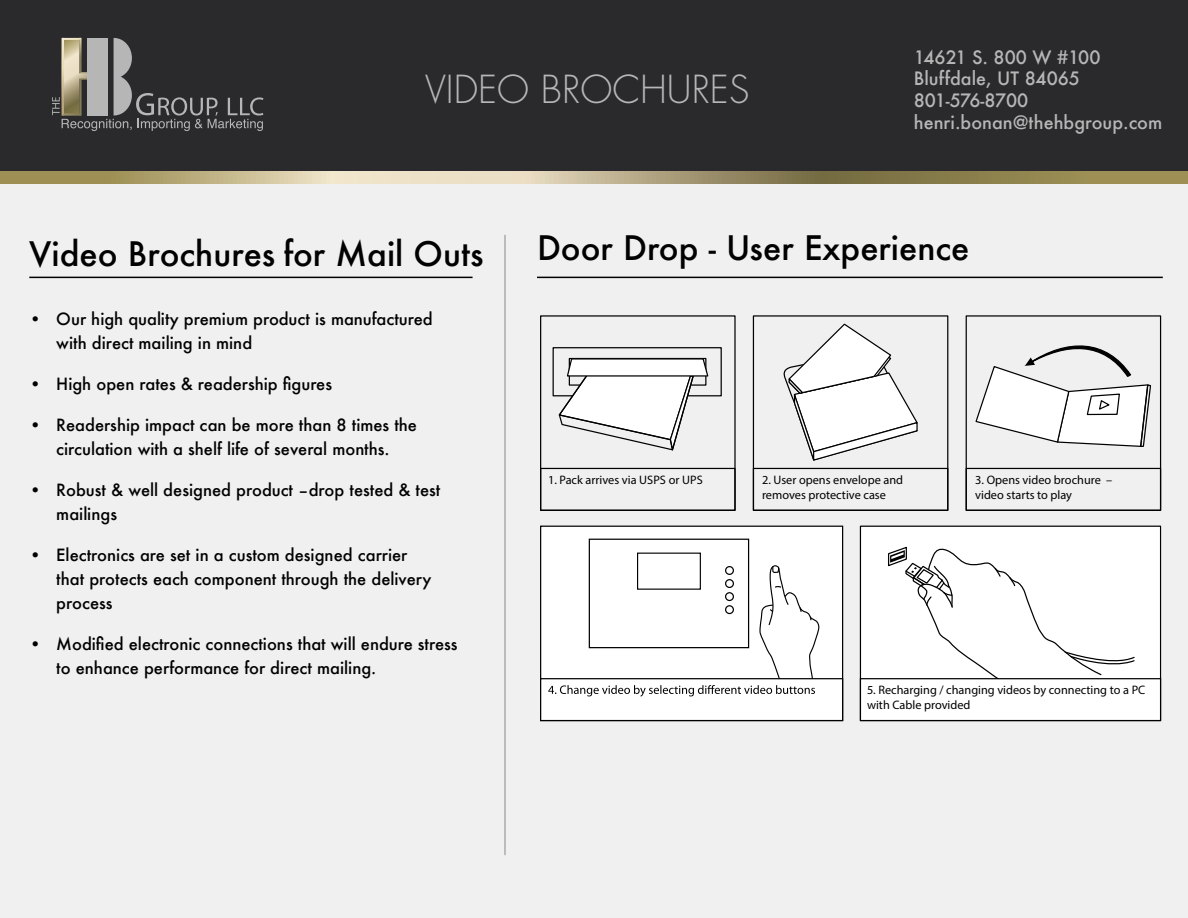
<style>
.page{position:relative;width:1188px;height:918px;background:#fff}
.page>*{position:absolute;margin:0;border:0;box-sizing:border-box;transform-origin:0 0}
.t1{font:300 37.65px "Futura";color:#b6b6b6}
.t2{font:500 33px "Futura";color:#010101}
.t3{font:500 18px/21.6px "Futura";color:#b6b6b6}
.t4{font:500 16.5px/24px "Futura";color:#010101}
.t5{font:12.3px/14.7px "Myriad Pro";color:#010101}
</style>
<div class="page">
<div style="left:0;top:0;width:1187px;height:918px;background:#f1f0f0"></div>
<svg style="left:0;top:170px;width:1187px;height:13px;background:#a59a73"></svg>
<div style="left:0;top:0;width:1187px;height:170px;background:#2a2a2c"></div>
<svg style="left:52px;top:38px;width:211px;height:93px"></svg>
<div style="left:860px;top:526px;width:301px;height:195px;background:#fff"></div>
<hr style="left:29px;top:277px;width:444px;height:1px;background:#010101">
<div style="left:553px;top:347px;width:169px;height:49px;border:1px solid #010101"></div>
<svg style="left:557px;top:357px;width:152px;height:94px"></svg>
<svg style="left:783px;top:323px;width:135px;height:138px"></svg>
<svg style="left:975px;top:345px;width:176px;height:102px"></svg>
<div style="left:540px;top:315px;width:196px;height:196px;border:1px solid #010101"></div>
<div style="left:541px;top:526px;width:302px;height:195px;background:#fff"></div>
<div style="left:540px;top:526px;width:303px;height:195px;border:1px solid #010101"></div>
<div style="left:860px;top:526px;width:301px;height:195px;border:1px solid #010101"></div>
<div style="left:860px;top:678px;width:301px;height:43px;border:1px solid #010101"></div>
<div style="left:753px;top:315px;width:195px;height:196px;border:1px solid #010101"></div>
<div style="left:966px;top:315px;width:195px;height:196px;border:1px solid #010101"></div>
<div style="left:540px;top:468px;width:196px;height:43px;border:1px solid #010101"></div>
<div style="left:753px;top:468px;width:195px;height:43px;border:1px solid #010101"></div>
<div style="left:966px;top:468px;width:195px;height:43px;border:1px solid #010101"></div>
<svg style="left:887px;top:546px;width:249px;height:134px"></svg>
<div style="left:589px;top:539px;width:160px;height:109px;border:1px solid #010101"></div>
<div style="left:637px;top:553px;width:64px;height:37px;border:1px solid #010101"></div>
<div style="left:540px;top:678px;width:303px;height:43px;border:1px solid #010101"></div>
<svg style="left:548px;top:565px;width:273px;height:132px"></svg>
<hr style="left:537px;top:277px;width:626px;height:1px;background:#010101">
<hr style="left:505px;top:235px;width:1px;height:620px;background:#88888a">
<h1 class="t1" style="left:425px;top:66px;width:326px">VIDEO BROCHURES</h1>
<p class="t3" style="left:914px;top:46px;width:250px">14621 S. 800 W #100<br>Bluffdale, UT 84065<br>801-576-8700 henri.bonan@thehbgroup.com</p>
<h2 class="t2" style="left:29px;top:231px;width:456px">Video Brochures for Mail Outs</h2>
<p class="t4" style="left:56px;top:306px;width:378px;text-indent:-27px">• Our high quality premium product is manufactured with direct mailing in mind</p>
<p class="t4" style="left:29px;top:371px;width:304px">• High open rates &amp; readership figures</p>
<p class="t4" style="left:29px;top:412px;width:389px;text-align:center">• Readership impact can be more than 8 times the circulation with a shelf life of several months.</p>
<p class="t4" style="left:56px;top:477px;width:386px;text-indent:-27px">• Robust &amp; well designed product –drop tested &amp; test mailings</p>
<p class="t4" style="left:56px;top:542px;width:377px;text-indent:-27px">• Electronics are set in a custom designed carrier that protects each component through the delivery process</p>
<p class="t4" style="left:56px;top:631px;width:403px;text-indent:-27px">• Modified electronic connections that will endure stress to enhance performance for direct mailing.</p>
<h2 class="t2" style="left:537px;top:225px;width:434px">Door Drop - User Experience</h2>
<p class="t5" style="left:548px;top:473px;width:156px">1. Pack arrives via USPS or UPS</p>
<p class="t5" style="left:762px;top:473px;width:143px">2. User opens envelope and removes protective case</p>
<p class="t5" style="left:975px;top:473px;width:139px">3. Opens video brochure – video starts to play</p>
<p class="t5" style="left:867px;top:682px;width:280px">5. Recharging / changing videos by connecting to a PC with Cable provided</p>
</div>
